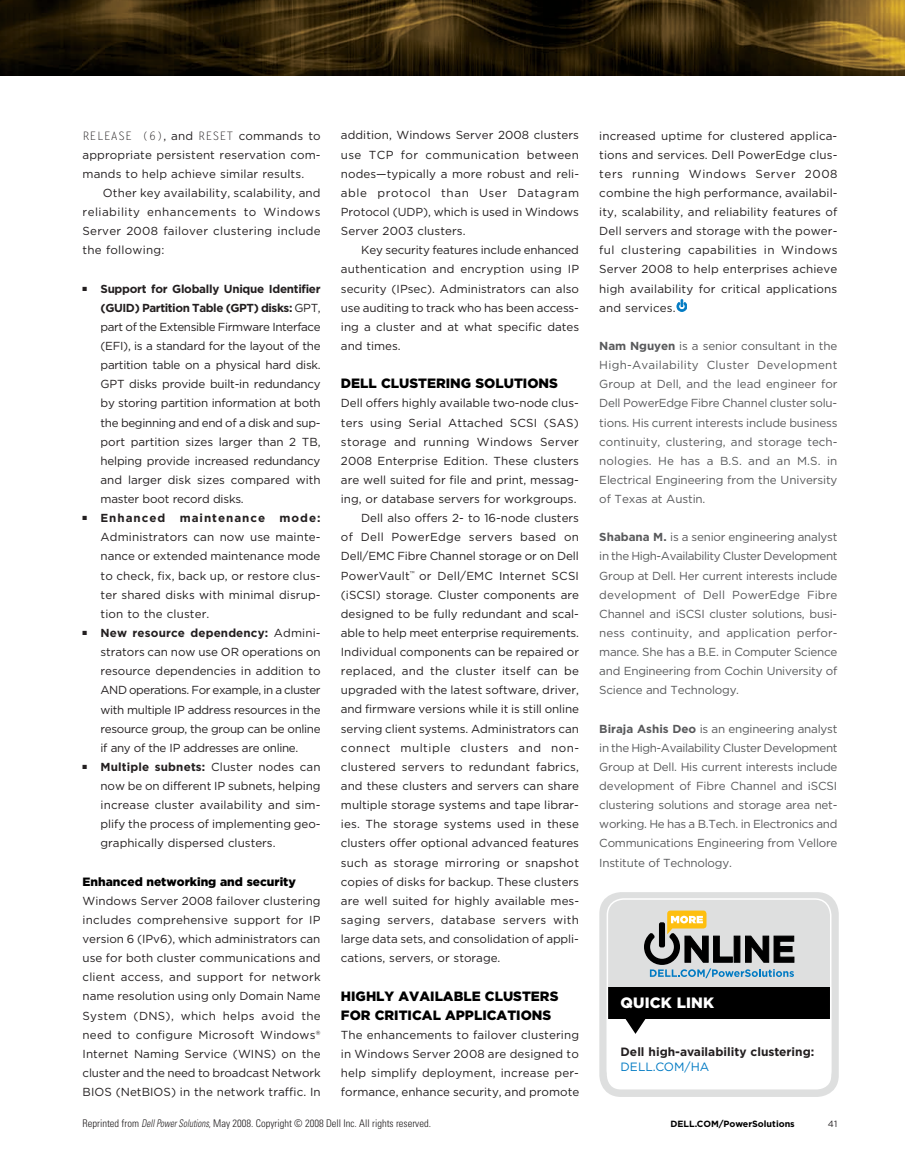
<style>
.page{position:relative;width:905px;height:1175px;background:#fff}
.page>*{position:absolute;margin:0;border:0;box-sizing:border-box;transform-origin:0 0}
.t1{font:900 15px "Gotham";color:#fff}
.t2{font:900 13.5px/19.2px "Gotham";color:#000}
.t3{font:700 12px "Gotham";color:#231f20}
.t4{font:900 12px "Gotham";color:#000}
.t5{font:12px "Gotham";color:#007ac3}
.t6{font:11.7px/19px "Gotham";color:#231f20;text-align:justify}
.t7{font:11.7px/19px "Gotham";letter-spacing:-.02em;color:#58595b;text-align:justify}
.t8{font:11.7px/19px "Gotham";letter-spacing:-.03em;color:#231f20}
.t9{font:11.7px "Gotham";letter-spacing:.025em;color:#231f20}
.t10{font:11.7px "Gotham";letter-spacing:.02em;color:#231f20}
.t11{font:11.7px "Gotham";letter-spacing:.045em;color:#231f20}
.t12{font:11.7px "Letter Gothic Std";letter-spacing:.01em;color:#231f20}
.t13{font:11.7px "Gotham";letter-spacing:.03em;color:#231f20}
.t14{font:300 condensed 10.5px "Univers LT Std";color:#231f20}
.t15{font:700 9px "Gotham";color:#000}
.t16{font:9px "Gotham";color:#231f20}
.s1{font-family:"Gotham"}
.s2{font-weight:700}
.s3{font-style:italic}
</style>
<div class="page">
<img style="left:0;top:0;width:904px;height:75px">
<svg style="left:677px;top:300px;width:10px;height:11px"></svg>
<div style="left:607px;top:987px;width:223px;height:31px;background:#000"></div>
<svg style="left:624px;top:1018px;width:23px;height:15px"></svg>
<div style="left:605px;top:899px;width:228px;height:88px;background:#dedfdf"></div>
<div style="left:599px;top:892px;width:239px;height:205px;border:8px solid #dedfdf;border-radius:18px"></div>
<div style="left:606px;top:898px;width:225px;height:189px;border:2px solid #fff;border-radius:16px"></div>
<svg style="left:644px;top:910px;width:150px;height:68px"></svg>
<p class="t12" style="left:82px;top:129px;width:239px">RELEASE (6)<span class="s1">, and</span> RESET <span class="s1">commands to</span></p>
<p class="t6" style="left:82px;top:145px;width:239px">appropriate persistent reservation com&shy;mands to help achieve similar results.</p>
<p class="t6" style="left:82px;top:183px;width:240px;text-indent:20px">Other key availability, scalability, and reliability enhancements to Windows Server 2008 failover clustering include the following:</p>
<p class="t6" style="left:100px;top:279px;width:222px;text-indent:-18px">■ <span class="s2">Support for Globally Unique Identifier (GUID) Partition Table (GPT) disks:</span> GPT, part of the Extensible Firmware Interface (EFI), is a standard for the layout of the partition table on a physical hard disk.<br>GPT disks provide built-in redundancy by storing partition information at both the beginning and end of a disk and sup&shy;port partition sizes larger than 2 TB, helping provide increased redundancy and larger disk sizes compared with master boot record disks.</p>
<p class="t6" style="left:100px;top:508px;width:222px;text-indent:-18px">■ <span class="s2">Enhanced maintenance mode:<br></span>Administrators can now use mainte&shy;nance or extended maintenance mode to check, fix, back up, or restore clus&shy;ter shared disks with minimal disrup&shy;tion to the cluster.</p>
<p class="t8" style="left:100px;top:623px;width:222px;text-indent:-18px">■ <span class="s2">New resource dependency:</span> Admini&shy;strators can now use OR operations on resource dependencies in addition to AND operations. For example, in a cluster with multiple IP address resources in the resource group, the group can be online if any of the IP addresses are online.</p>
<p class="t6" style="left:101px;top:757px;width:221px;text-indent:-18px">■ <span class="s2">Multiple subnets:</span> Cluster nodes can now be on different IP subnets, helping increase cluster availability and sim&shy;plify the process of implementing geo&shy;graphically dispersed clusters.</p>
<p class="t4" style="left:82px;top:873px;width:215px">ENHANCED NETWORKING AND SECURITY</p>
<p class="t6" style="left:82px;top:891px;width:240px">Windows Server 2008 failover clustering includes comprehensive support for IP version 6 (IPv6), which administrators can use for both cluster communications and client access, and support for network name resolution using only Domain Name System (DNS), which helps avoid the need to configure Microsoft Windows® Internet Naming Service (WINS) on the cluster and the need to broadcast Network BIOS (NetBIOS) in the network traffic. In</p>
<p class="t6" style="left:341px;top:126px;width:240px">addition, Windows Server 2008 clusters use TCP for communication between nodes—typically a more robust and reli&shy;able protocol than User Datagram Protocol (UDP), which is used in Windows Server 2003 clusters.</p>
<p class="t6" style="left:341px;top:240px;width:240px;text-indent:20px">Key security features include enhanced authentication and encryption using IP security (IPsec). Administrators can also use auditing to track who has been access&shy;ing a cluster and at what specific dates and times.</p>
<p class="t2" style="left:341px;top:374px;width:218px">DELL CLUSTERING SOLUTIONS</p>
<p class="t6" style="left:341px;top:393px;width:239px">Dell offers highly available two-node clus-</p>
<p class="t10" style="left:341px;top:415px;width:239px">ters using Serial Attached SCSI (SAS)</p>
<p class="t9" style="left:341px;top:434px;width:239px">storage and running Windows Server</p>
<p class="t6" style="left:341px;top:451px;width:240px">2008 Enterprise Edition. These clusters</p>
<p class="t6" style="left:341px;top:470px;width:239px">are well suited for file and print, messag-</p>
<p class="t6" style="left:341px;top:489px;width:237px">ing, or database servers for workgroups.</p>
<p class="t6" style="left:361px;top:508px;width:219px">Dell also offers 2- to 16-node clusters</p>
<p class="t13" style="left:341px;top:529px;width:240px">of Dell PowerEdge servers based on</p>
<p class="t6" style="left:341px;top:546px;width:239px">Dell/EMC Fibre Channel storage or on Dell</p>
<p class="t6" style="left:341px;top:565px;width:239px">PowerVault<sup>™</sup> or Dell/EMC Internet SCSI</p>
<p class="t6" style="left:341px;top:585px;width:239px">(iSCSI) storage. Cluster components are</p>
<p class="t6" style="left:341px;top:604px;width:239px">designed to be fully redundant and scal-</p>
<p class="t6" style="left:341px;top:623px;width:240px">able to help meet enterprise requirements.</p>
<p class="t6" style="left:341px;top:642px;width:240px">Individual components can be repaired or</p>
<p class="t6" style="left:341px;top:661px;width:239px">replaced, and the cluster itself can be</p>
<p class="t6" style="left:341px;top:680px;width:239px">upgraded with the latest software, driver,</p>
<p class="t6" style="left:341px;top:699px;width:240px">and firmware versions while it is still online</p>
<p class="t6" style="left:341px;top:718px;width:239px">serving client systems. Administrators can</p>
<p class="t11" style="left:341px;top:740px;width:240px">connect multiple clusters and non-</p>
<p class="t6" style="left:341px;top:757px;width:239px">clustered servers to redundant fabrics,</p>
<p class="t6" style="left:341px;top:776px;width:239px">and these clusters and servers can share</p>
<p class="t6" style="left:341px;top:795px;width:239px">multiple storage systems and tape librar-</p>
<p class="t6" style="left:341px;top:814px;width:239px">ies. The storage systems used in these</p>
<p class="t6" style="left:341px;top:833px;width:240px">clusters offer optional advanced features</p>
<p class="t6" style="left:341px;top:852px;width:239px">such as storage mirroring or snapshot</p>
<p class="t6" style="left:341px;top:871px;width:239px">copies of disks for backup. These clusters</p>
<p class="t6" style="left:341px;top:891px;width:240px">are well suited for highly available mes-</p>
<p class="t9" style="left:341px;top:912px;width:239px">saging servers, database servers with</p>
<p class="t6" style="left:341px;top:929px;width:239px">large data sets, and consolidation of appli-</p>
<p class="t6" style="left:341px;top:948px;width:161px">cations, servers, or storage.</p>
<p class="t2" style="left:341px;top:986px;width:219px">HIGHLY AVAILABLE CLUSTERS<br>FOR CRITICAL APPLICATIONS</p>
<p class="t6" style="left:341px;top:1024px;width:240px">The enhancements to failover clustering in Windows Server 2008 are designed to help simplify deployment, increase per&shy;formance, enhance security, and promote</p>
<p class="t6" style="left:599px;top:126px;width:240px">increased uptime for clustered applica&shy;tions and services. Dell PowerEdge clus&shy;ters running Windows Server 2008 combine the high performance, availabil&shy;ity, scalability, and reliability features of Dell servers and storage with the power&shy;ful clustering capabilities in Windows Server 2008 to help enterprises achieve high availability for critical applications and services.</p>
<p class="t7" style="left:599px;top:336px;width:240px"><span class="s2">Nam Nguyen</span> is a senior consultant in the High-Availability Cluster Development Group at Dell, and the lead engineer for Dell PowerEdge Fibre Channel cluster solu&shy;tions. His current interests include business continuity, clustering, and storage tech&shy;nologies. He has a B.S. and an M.S. in Electrical Engineering from the University of Texas at Austin.</p>
<p class="t7" style="left:599px;top:527px;width:240px"><span class="s2">Shabana M.</span> is a senior engineering analyst in the High-Availability Cluster Development Group at Dell. Her current interests include development of Dell PowerEdge Fibre Channel and iSCSI cluster solutions, busi&shy;ness continuity, and application perfor&shy;mance. She has a B.E. in Computer Science and Engineering from Cochin University of Science and Technology.</p>
<p class="t7" style="left:599px;top:718px;width:240px"><span class="s2">Biraja Ashis Deo</span> is an engineering analyst in the High-Availability Cluster Development Group at Dell. His current interests include development of Fibre Channel and iSCSI clustering solutions and storage area net&shy;working. He has a B.Tech. in Electronics and Communications Engineering from Vellore Institute of Technology.</p>
<p class="t1" style="left:620px;top:992px;width:23px">QUIC</p>
<p class="t1" style="left:661px;top:992px;width:55px">K LIN K</p>
<p class="t3" style="left:620px;top:1044px;width:195px">Dell high-availability clustering:</p>
<p class="t5" style="left:620px;top:1059px;width:90px">DELL.COM/HA</p>
<p class="t14" style="left:82px;top:1117px;width:350px">Reprinted from <span class="s3">Dell Power Solutions</span>, May 2008. Copyright © 2008 Dell Inc. All rights reserved.</p>
<p class="t15" style="left:670px;top:1117px;width:126px">DELL.COM/PowerSolutions</p>
<p class="t16" style="left:827px;top:1118px;width:11px">41</p>
</div>
